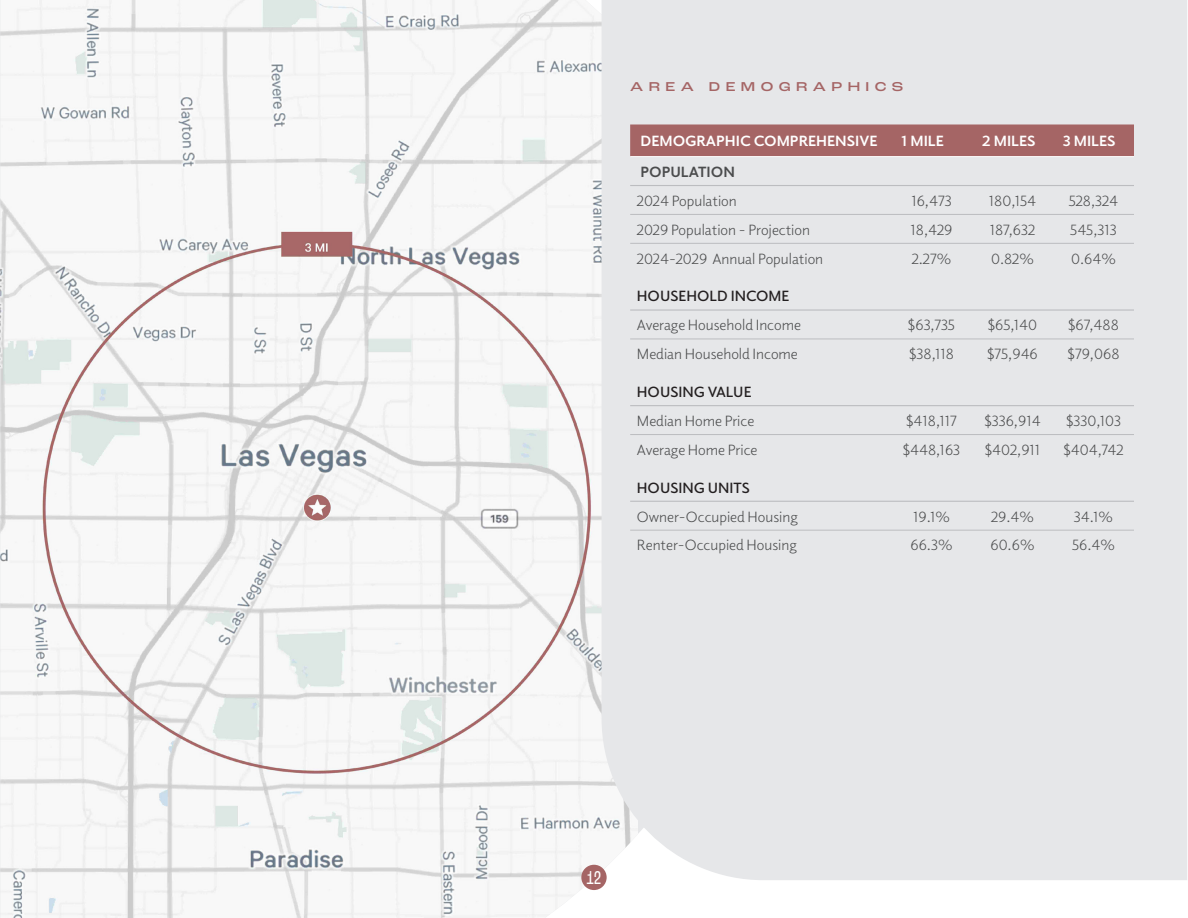
<style>
.page{position:relative;width:1188px;height:918px;background:#fff}
.page>*{position:absolute;margin:0;border:0;box-sizing:border-box;transform-origin:0 0}
.t1{font:condensed 19.5px "Roc Grotesk";color:#fff}
.t2{font:15px "Elido";color:#4b4c4d}
.t3{font:700 15px "Elido";color:#fff}
.t4{font:600 15px "Elido";color:#231f20}
.t5{font:700 15px "Elido";color:#4b4c4d}
.t6{font:500 expanded 13.5px "Roc Grotesk";letter-spacing:.4em;color:#a56565}
</style>
<div class="page">
<img style="left:0;top:0;width:606px;height:918px">
<div style="left:602px;top:0;width:585px;height:880px;background:#e6e7e9"></div>
<div style="left:630px;top:124px;width:504px;height:32px;background:#a56565"></div>
<hr style="left:630px;top:156px;width:261px;height:1px;background:#fff">
<hr style="left:891px;top:156px;width:81px;height:1px;background:#fff">
<hr style="left:972px;top:156px;width:81px;height:1px;background:#fff">
<hr style="left:1053px;top:156px;width:81px;height:1px;background:#fff">
<hr style="left:630px;top:185px;width:261px;height:1px;background:#bcbdc0">
<hr style="left:891px;top:185px;width:81px;height:1px;background:#bcbdc0">
<hr style="left:972px;top:185px;width:81px;height:1px;background:#bcbdc0">
<hr style="left:1053px;top:185px;width:81px;height:1px;background:#bcbdc0">
<hr style="left:630px;top:214px;width:261px;height:1px;background:#bcbdc0">
<hr style="left:891px;top:214px;width:81px;height:1px;background:#bcbdc0">
<hr style="left:972px;top:214px;width:81px;height:1px;background:#bcbdc0">
<hr style="left:1053px;top:214px;width:81px;height:1px;background:#bcbdc0">
<hr style="left:630px;top:243px;width:261px;height:1px;background:#bcbdc0">
<hr style="left:891px;top:243px;width:81px;height:1px;background:#bcbdc0">
<hr style="left:972px;top:243px;width:81px;height:1px;background:#bcbdc0">
<hr style="left:1053px;top:243px;width:81px;height:1px;background:#bcbdc0">
<hr style="left:630px;top:309px;width:261px;height:2px;background:#bcbdc0">
<hr style="left:891px;top:309px;width:81px;height:2px;background:#bcbdc0">
<hr style="left:972px;top:309px;width:81px;height:2px;background:#bcbdc0">
<hr style="left:1053px;top:309px;width:81px;height:2px;background:#bcbdc0">
<hr style="left:630px;top:339px;width:261px;height:1px;background:#bcbdc0">
<hr style="left:891px;top:339px;width:81px;height:1px;background:#bcbdc0">
<hr style="left:972px;top:339px;width:81px;height:1px;background:#bcbdc0">
<hr style="left:1053px;top:339px;width:81px;height:1px;background:#bcbdc0">
<hr style="left:630px;top:405px;width:261px;height:1px;background:#bcbdc0">
<hr style="left:891px;top:405px;width:81px;height:1px;background:#bcbdc0">
<hr style="left:972px;top:405px;width:81px;height:1px;background:#bcbdc0">
<hr style="left:1053px;top:405px;width:81px;height:1px;background:#bcbdc0">
<hr style="left:630px;top:501px;width:261px;height:1px;background:#bcbdc0">
<hr style="left:891px;top:501px;width:81px;height:1px;background:#bcbdc0">
<hr style="left:972px;top:501px;width:81px;height:1px;background:#bcbdc0">
<hr style="left:1053px;top:501px;width:81px;height:1px;background:#bcbdc0">
<hr style="left:630px;top:530px;width:261px;height:1px;background:#bcbdc0">
<hr style="left:891px;top:530px;width:81px;height:1px;background:#bcbdc0">
<hr style="left:972px;top:530px;width:81px;height:1px;background:#bcbdc0">
<hr style="left:1053px;top:530px;width:81px;height:1px;background:#bcbdc0">
<hr style="left:630px;top:434px;width:261px;height:1px;background:#bcbdc0">
<hr style="left:891px;top:434px;width:81px;height:1px;background:#bcbdc0">
<hr style="left:972px;top:434px;width:81px;height:1px;background:#bcbdc0">
<hr style="left:1053px;top:434px;width:81px;height:1px;background:#bcbdc0">
<div style="left:581px;top:865px;width:26px;height:25px;background:#a56565;border-radius:50%"></div>
<p class="t6" style="left:630px;top:79px;width:275px">AREA DEMOGRAPHICS</p>
<p class="t3" style="left:640px;top:131px;width:239px">DEMOGRAPHIC COMPREHENSIVE</p>
<p class="t3" style="left:901px;top:131px;width:44px">1 MILE</p>
<p class="t3" style="left:982px;top:131px;width:55px">2 MILES</p>
<p class="t3" style="left:1063px;top:131px;width:54px">3 MILES</p>
<p class="t5" style="left:640px;top:162px;width:96px">POPULATION</p>
<p class="t2" style="left:637px;top:191px;width:101px">2024 Population</p>
<p class="t2" style="left:911px;top:191px;width:42px">16,473</p>
<p class="t2" style="left:989px;top:191px;width:49px">180,154</p>
<p class="t2" style="left:1069px;top:191px;width:51px">528,324</p>
<p class="t2" style="left:637px;top:220px;width:175px">2029 Population - Projection</p>
<p class="t2" style="left:911px;top:220px;width:43px">18,429</p>
<p class="t2" style="left:990px;top:220px;width:47px">187,632</p>
<p class="t2" style="left:1070px;top:220px;width:48px">545,313</p>
<p class="t2" style="left:637px;top:249px;width:188px">2024-2029 Annual Population</p>
<p class="t2" style="left:912px;top:249px;width:41px">2.27%</p>
<p class="t2" style="left:991px;top:249px;width:44px">0.82%</p>
<p class="t2" style="left:1071px;top:249px;width:46px">0.64%</p>
<p class="t4" style="left:637px;top:286px;width:154px">HOUSEHOLD INCOME</p>
<p class="t2" style="left:637px;top:315px;width:166px">Average Household Income</p>
<p class="t2" style="left:908px;top:315px;width:49px">$63,735</p>
<p class="t2" style="left:988px;top:315px;width:51px">$65,140</p>
<p class="t2" style="left:1068px;top:315px;width:52px">$67,488</p>
<p class="t2" style="left:637px;top:344px;width:162px">Median Household Income</p>
<p class="t2" style="left:909px;top:344px;width:46px">$38,118</p>
<p class="t2" style="left:987px;top:344px;width:52px">$75,946</p>
<p class="t2" style="left:1068px;top:344px;width:53px">$79,068</p>
<p class="t4" style="left:637px;top:382px;width:116px">HOUSING VALUE</p>
<p class="t2" style="left:637px;top:411px;width:119px">Median Home Price</p>
<p class="t2" style="left:906px;top:411px;width:52px">$418,117</p>
<p class="t2" style="left:984px;top:411px;width:58px">$336,914</p>
<p class="t2" style="left:1066px;top:411px;width:56px">$330,103</p>
<p class="t2" style="left:637px;top:440px;width:122px">Average Home Price</p>
<p class="t2" style="left:903px;top:440px;width:59px">$448,163</p>
<p class="t2" style="left:985px;top:440px;width:57px">$402,911</p>
<p class="t2" style="left:1063px;top:440px;width:62px">$404,742</p>
<p class="t4" style="left:637px;top:477px;width:114px">HOUSING UNITS</p>
<p class="t2" style="left:637px;top:507px;width:163px">Owner-Occupied Housing</p>
<p class="t2" style="left:913px;top:507px;width:38px">19.1%</p>
<p class="t2" style="left:991px;top:507px;width:44px">29.4%</p>
<p class="t2" style="left:1074px;top:507px;width:41px">34.1%</p>
<p class="t2" style="left:637px;top:535px;width:162px">Renter-Occupied Housing</p>
<p class="t2" style="left:910px;top:535px;width:44px">66.3%</p>
<p class="t2" style="left:990px;top:535px;width:46px">60.6%</p>
<p class="t2" style="left:1072px;top:535px;width:44px">56.4%</p>
<h1 class="t1" style="left:587px;top:866px;width:16px">12</h1>
</div>
